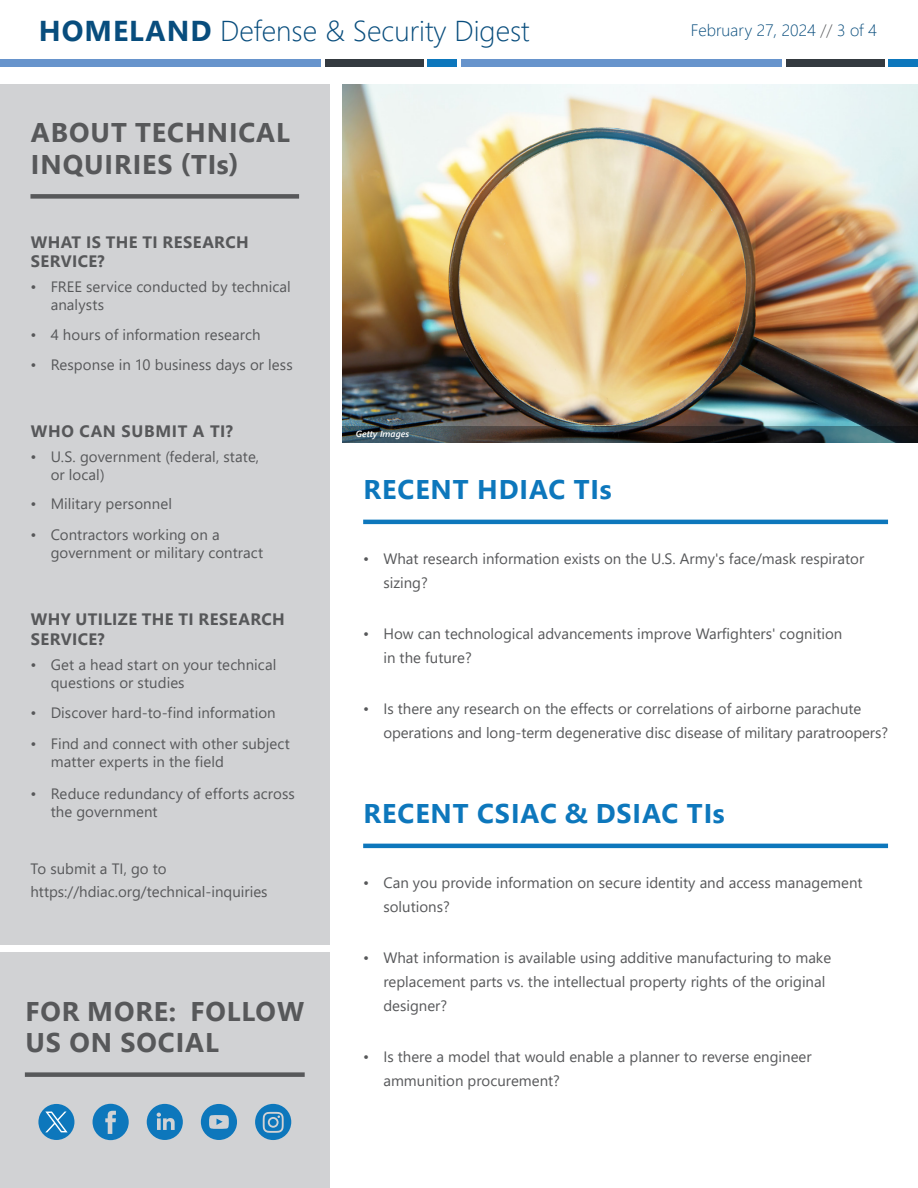
<style>
.page{position:relative;width:918px;height:1188px;background:#fff}
.page>*{position:absolute;margin:0;border:0;box-sizing:border-box;transform-origin:0 0}
.t1{font:300 28.65px "Segoe UI";color:#084d7d}
.Heading_1_-_Blue{font:700 27px "Segoe UI";letter-spacing:.035em;color:#0d77bc}
.Heading_1_-_Blue-2{font:700 27px/31.5px "Segoe UI";letter-spacing:.035em;color:#57585a}
.Heading_1_-_Gray{font:700 27px/31.5px "Segoe UI";letter-spacing:.035em;color:#57585a}
.t2{font:700 16.5px/19.8px "Segoe UI";letter-spacing:.025em;color:#57585a}
.t3{font:300 16.5px "Segoe UI";color:#084d7d}
.Paragraph_Style_2{font:15px/24px "Segoe UI";color:#57585a}
.Image_Source{font:italic 600 9px "Segoe UI";color:#fff}
.s1{font-weight:700}
.s2{color:#57585a}
</style>
<div class="page">
<div style="left:0;top:59px;width:321px;height:7px;background:#6794cc"></div>
<div style="left:325px;top:59px;width:99px;height:7px;background:#343a40"></div>
<div style="left:428px;top:59px;width:29px;height:7px;background:#0d77bc"></div>
<div style="left:461px;top:59px;width:320px;height:7px;background:#6794cc"></div>
<div style="left:786px;top:59px;width:99px;height:7px;background:#343a40"></div>
<div style="left:888px;top:59px;width:30px;height:7px;background:#0d77bc"></div>
<div style="left:0;top:953px;width:330px;height:235px;background:#d1d2d4"></div>
<div style="left:0;top:85px;width:330px;height:860px;background:#d1d2d4"></div>
<hr style="left:363px;top:520px;width:525px;height:4px;background:#0d77bc">
<hr style="left:363px;top:844px;width:525px;height:4px;background:#0d77bc">
<img style="left:342px;top:85px;width:576px;height:341px">
<svg style="left:342px;top:426px;width:576px;height:16px;background:#30383b"></svg>
<div style="left:25px;top:1072px;width:280px;height:5px;background:#57585a"></div>
<div style="left:30px;top:194px;width:269px;height:5px;background:#57585a"></div>
<svg style="left:93px;top:1104px;width:36px;height:36px"></svg>
<svg style="left:147px;top:1104px;width:36px;height:36px"></svg>
<svg style="left:201px;top:1104px;width:36px;height:36px"></svg>
<svg style="left:255px;top:1104px;width:36px;height:36px"></svg>
<div style="left:38px;top:1104px;width:36px;height:36px;background:#0d77bc;border-radius:50%"></div>
<svg style="left:45px;top:1112px;width:23px;height:20px"></svg>
<h1 class="t1" style="left:39px;top:4px;width:492px"><span class="s1">HOMELAND</span> Defense &amp; Security Digest</h1>
<p class="t3" style="left:691px;top:15px;width:188px">February 27, 2024 <span class="s2">//</span> 3 of 4</p>
<p class="Heading_1_-_Blue-2" style="left:31px;top:115px;width:261px">ABOUT TECHNICAL<br>INQUIRIES (TIs)</p>
<p class="t2" style="left:31px;top:231px;width:220px">WHAT IS THE TI RESEARCH<br>SERVICE?</p>
<p class="Paragraph_Style_2" style="left:51px;top:277px;width:242px;line-height:18px;text-indent:-20px">• FREE service conducted by technical analysts</p>
<p class="Paragraph_Style_2" style="left:30px;top:322px;width:232px">• 4 hours of information research</p>
<p class="Paragraph_Style_2" style="left:30px;top:352px;width:264px">• Response in 10 business days or less</p>
<p class="t2" style="left:31px;top:420px;width:204px">WHO CAN SUBMIT A TI?</p>
<p class="Paragraph_Style_2" style="left:51px;top:446px;width:210px;line-height:18px;text-indent:-20px">• U.S. government (federal, state, or local)</p>
<p class="Paragraph_Style_2" style="left:30px;top:490px;width:143px">• Military personnel</p>
<p class="Paragraph_Style_2" style="left:51px;top:524px;width:214px;line-height:18px;text-indent:-20px">• Contractors working on a government or military contract</p>
<p class="t2" style="left:31px;top:608px;width:256px">WHY UTILIZE THE TI RESEARCH<br>SERVICE?</p>
<p class="Paragraph_Style_2" style="left:51px;top:654px;width:227px;line-height:18px;text-indent:-20px">• Get a head start on your technical questions or studies</p>
<p class="Paragraph_Style_2" style="left:30px;top:699px;width:247px">• Discover hard-to-find information</p>
<p class="Paragraph_Style_2" style="left:51px;top:733px;width:241px;line-height:18px;text-indent:-20px">• Find and connect with other subject matter experts in the field</p>
<p class="Paragraph_Style_2" style="left:51px;top:783px;width:246px;line-height:18px;text-indent:-20px">• Reduce redundancy of efforts across the government</p>
<p class="Paragraph_Style_2" style="left:30px;top:855px;width:138px">To submit a TI, go to</p>
<p class="Paragraph_Style_2" style="left:30px;top:878px;width:239px">https://hdiac.org/technical-inquiries</p>
<p class="Heading_1_-_Gray" style="left:25px;top:993px;width:280px">FOR MORE: FOLLOW<br>US ON SOCIAL</p>
<p class="Image_Source" style="left:356px;top:426px;width:55px">Getty Images</p>
<p class="Heading_1_-_Blue" style="left:364px;top:464px;width:249px">RECENT HDIAC TIs</p>
<p class="Paragraph_Style_2" style="left:383px;top:545px;width:482px;text-indent:-20px">• What research information exists on the U.S. Army's face/mask respirator sizing?</p>
<p class="Paragraph_Style_2" style="left:383px;top:620px;width:460px;text-indent:-20px">• How can technological advancements improve Warfighters' cognition in the future?</p>
<p class="Paragraph_Style_2" style="left:383px;top:695px;width:506px;text-indent:-20px">• Is there any research on the effects or correlations of airborne parachute operations and long-term degenerative disc disease of military paratroopers?</p>
<p class="Heading_1_-_Blue" style="left:364px;top:788px;width:362px">RECENT CSIAC &amp; DSIAC TIs</p>
<p class="Paragraph_Style_2" style="left:383px;top:869px;width:481px;text-indent:-20px">• Can you provide information on secure identity and access management solutions?</p>
<p class="Paragraph_Style_2" style="left:383px;top:944px;width:449px;text-indent:-20px">• What information is available using additive manufacturing to make replacement parts vs. the intellectual property rights of the original designer?</p>
<p class="Paragraph_Style_2" style="left:383px;top:1043px;width:430px;text-indent:-20px">• Is there a model that would enable a planner to reverse engineer ammunition procurement?</p>
</div>
